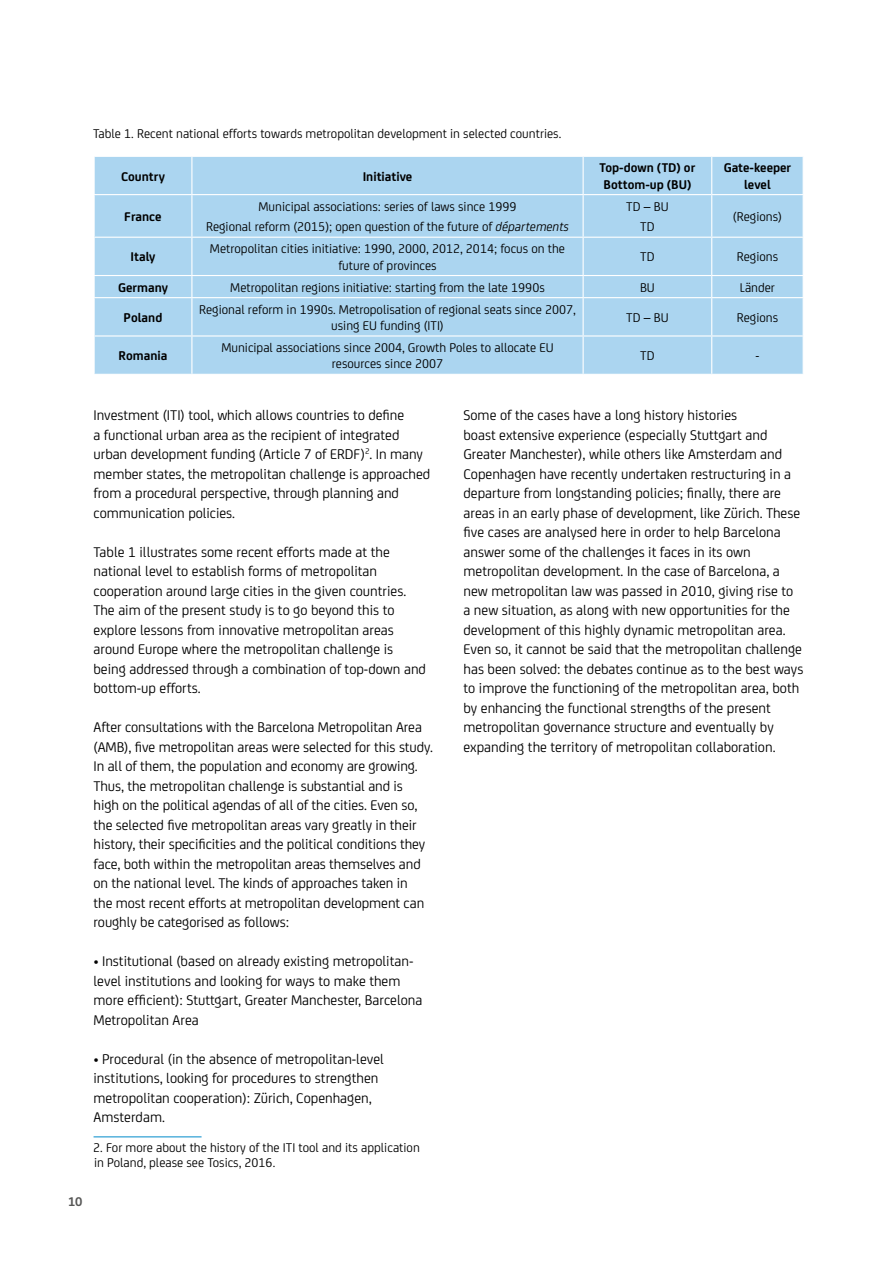
<style>
.page{position:relative;width:893px;height:1263px;background:#fff}
.page>*{position:absolute;margin:0;border:0;box-sizing:border-box;transform-origin:0 0}
.t1{font:15px/19.5px "FS Joey";color:#000}
.t2{font:13.5px/16.2px "FS Joey";color:#000;text-align:center}
.t3{font:700 13.5px/16.2px "FS Joey";color:#000}
.t4{font:700 13.5px "FS Joey";color:#575756}
.s1{font-style:italic}
</style>
<div class="page">
<hr style="left:94px;top:1136px;width:108px;height:1px;background:#008bcb">
<div style="left:95px;top:157px;width:708px;height:217px;background:#abd5f0"></div>
<hr style="left:191px;top:157px;width:1px;height:37px;background:#fff">
<hr style="left:583px;top:157px;width:1px;height:37px;background:#fff">
<hr style="left:711px;top:157px;width:1px;height:37px;background:#fff">
<hr style="left:94px;top:194px;width:98px;height:1px;background:#fff">
<hr style="left:192px;top:194px;width:391px;height:1px;background:#fff">
<hr style="left:191px;top:195px;width:1px;height:42px;background:#fff">
<hr style="left:583px;top:194px;width:129px;height:1px;background:#fff">
<hr style="left:583px;top:195px;width:1px;height:42px;background:#fff">
<hr style="left:712px;top:194px;width:92px;height:1px;background:#fff">
<hr style="left:711px;top:195px;width:1px;height:42px;background:#fff">
<hr style="left:94px;top:237px;width:98px;height:1px;background:#fff">
<hr style="left:192px;top:237px;width:391px;height:1px;background:#fff">
<hr style="left:191px;top:238px;width:1px;height:37px;background:#fff">
<hr style="left:583px;top:237px;width:129px;height:1px;background:#fff">
<hr style="left:583px;top:238px;width:1px;height:37px;background:#fff">
<hr style="left:712px;top:237px;width:92px;height:1px;background:#fff">
<hr style="left:711px;top:238px;width:1px;height:37px;background:#fff">
<hr style="left:94px;top:275px;width:98px;height:1px;background:#fff">
<svg style="left:94px;top:276px;width:1px;height:21px"></svg>
<hr style="left:192px;top:275px;width:391px;height:1px;background:#fff">
<svg style="left:191px;top:276px;width:1px;height:21px"></svg>
<hr style="left:583px;top:275px;width:129px;height:1px;background:#fff">
<svg style="left:583px;top:276px;width:1px;height:21px"></svg>
<hr style="left:712px;top:275px;width:92px;height:1px;background:#fff">
<svg style="left:711px;top:276px;width:1px;height:21px"></svg>
<hr style="left:94px;top:297px;width:98px;height:1px;background:#fff">
<hr style="left:192px;top:297px;width:391px;height:1px;background:#fff">
<hr style="left:191px;top:298px;width:1px;height:37px;background:#fff">
<hr style="left:583px;top:297px;width:129px;height:1px;background:#fff">
<hr style="left:583px;top:298px;width:1px;height:37px;background:#fff">
<hr style="left:712px;top:297px;width:92px;height:1px;background:#fff">
<hr style="left:711px;top:298px;width:1px;height:37px;background:#fff">
<hr style="left:94px;top:335px;width:98px;height:2px;background:#fff">
<hr style="left:192px;top:335px;width:391px;height:2px;background:#fff">
<hr style="left:191px;top:337px;width:1px;height:37px;background:#fff">
<hr style="left:583px;top:335px;width:129px;height:2px;background:#fff">
<hr style="left:583px;top:337px;width:1px;height:37px;background:#fff">
<hr style="left:712px;top:335px;width:92px;height:2px;background:#fff">
<hr style="left:711px;top:337px;width:1px;height:37px;background:#fff">
<p class="t2" style="left:93px;top:124px;width:470px">Table 1. Recent national efforts towards metropolitan development in selected countries.</p>
<p class="t3" style="left:121px;top:167px;width:45px">Country</p>
<p class="t3" style="left:363px;top:167px;width:51px">Initiative</p>
<p class="t3" style="left:600px;top:159px;width:97px">Top-down (TD) or<br>Bottom-up (BU)</p>
<p class="t3" style="left:724px;top:159px;width:69px;text-align:center">Gate-keeper level</p>
<p class="t3" style="left:124px;top:207px;width:39px">France</p>
<p class="t2" style="left:206px;top:195px;width:364px;line-height:20.4px">Municipal associations: series of laws since 1999<br>Regional reform (2015); open question of the future of <span class="s1">départements</span></p>
<p class="t2" style="left:626px;top:195px;width:44px;line-height:20.4px">TD – BU<br>TD</p>
<p class="t2" style="left:733px;top:208px;width:50px">(Regions)</p>
<p class="t3" style="left:131px;top:248px;width:26px">Italy</p>
<p class="t2" style="left:210px;top:240px;width:357px">Metropolitan cities initiative: 1990, 2000, 2012, 2014; focus on the future of provinces</p>
<p class="t2" style="left:640px;top:248px;width:16px">TD</p>
<p class="t2" style="left:737px;top:248px;width:43px">Regions</p>
<p class="t3" style="left:118px;top:278px;width:51px">Germany</p>
<p class="t2" style="left:230px;top:278px;width:316px">Metropolitan regions initiative: starting from the late 1990s</p>
<p class="t2" style="left:640px;top:278px;width:16px">BU</p>
<p class="t2" style="left:740px;top:278px;width:37px">Länder</p>
<p class="t3" style="left:124px;top:308px;width:40px">Poland</p>
<p class="t2" style="left:199px;top:300px;width:378px">Regional reform in 1990s. Metropolisation of regional seats since 2007, using EU funding (ITI)</p>
<p class="t2" style="left:626px;top:308px;width:44px">TD – BU</p>
<p class="t2" style="left:737px;top:308px;width:43px">Regions</p>
<p class="t3" style="left:119px;top:347px;width:50px">Romania</p>
<p class="t2" style="left:221px;top:339px;width:334px">Municipal associations since 2004, Growth Poles to allocate EU resources since 2007</p>
<p class="t2" style="left:640px;top:347px;width:16px">TD</p>
<p class="t2" style="left:755px;top:347px;width:5px">-</p>
<p class="t4" style="left:68px;top:1192px;width:16px">10</p>
<p class="t1" style="left:94px;top:404px;width:338px">Investment (ITI) tool, which allows countries to define<br>a functional urban area as the recipient of integrated urban development funding (Article 7 of ERDF)<sup>2</sup>. In many member states, the metropolitan challenge is approached from a procedural perspective, through planning and communication policies.</p>
<p class="t1" style="left:94px;top:541px;width:334px">Table 1 illustrates some recent efforts made at the national level to establish forms of metropolitan cooperation around large cities in the given countries.<br>The aim of the present study is to go beyond this to explore lessons from innovative metropolitan areas around Europe where the metropolitan challenge is being addressed through a combination of top-down and bottom-up efforts.</p>
<p class="t1" style="left:94px;top:716px;width:341px">After consultations with the Barcelona Metropolitan Area (AMB), five metropolitan areas were selected for this study.<br>In all of them, the population and economy are growing.<br>Thus, the metropolitan challenge is substantial and is<br>high on the political agendas of all of the cities. Even so, the selected five metropolitan areas vary greatly in their history, their specificities and the political conditions they face, both within the metropolitan areas themselves and on the national level. The kinds of approaches taken in<br>the most recent efforts at metropolitan development can roughly be categorised as follows:</p>
<p class="t1" style="left:94px;top:950px;width:330px">• Institutional (based on already existing metropolitan&shy;level institutions and looking for ways to make them more efficient): Stuttgart, Greater Manchester, Barcelona Metropolitan Area</p>
<p class="t1" style="left:94px;top:1048px;width:292px">• Procedural (in the absence of metropolitan-level institutions, looking for procedures to strengthen metropolitan cooperation): Zürich, Copenhagen, Amsterdam.</p>
<p class="t2" style="left:93px;top:1139px;width:328px;line-height:15px;text-align:left">2. For more about the history of the ITI tool and its application in Poland, please see Tosics, 2016.</p>
<p class="t1" style="left:463px;top:404px;width:341px">Some of the cases have a long history histories<br>boast extensive experience (especially Stuttgart and Greater Manchester), while others like Amsterdam and Copenhagen have recently undertaken restructuring in a departure from longstanding policies; finally, there are areas in an early phase of development, like Zürich. These five cases are analysed here in order to help Barcelona answer some of the challenges it faces in its own metropolitan development. In the case of Barcelona, a new metropolitan law was passed in 2010, giving rise to a new situation, as along with new opportunities for the development of this highly dynamic metropolitan area.<br>Even so, it cannot be said that the metropolitan challenge has been solved: the debates continue as to the best ways to improve the functioning of the metropolitan area, both by enhancing the functional strengths of the present metropolitan governance structure and eventually by expanding the territory of metropolitan collaboration.</p>
</div>
